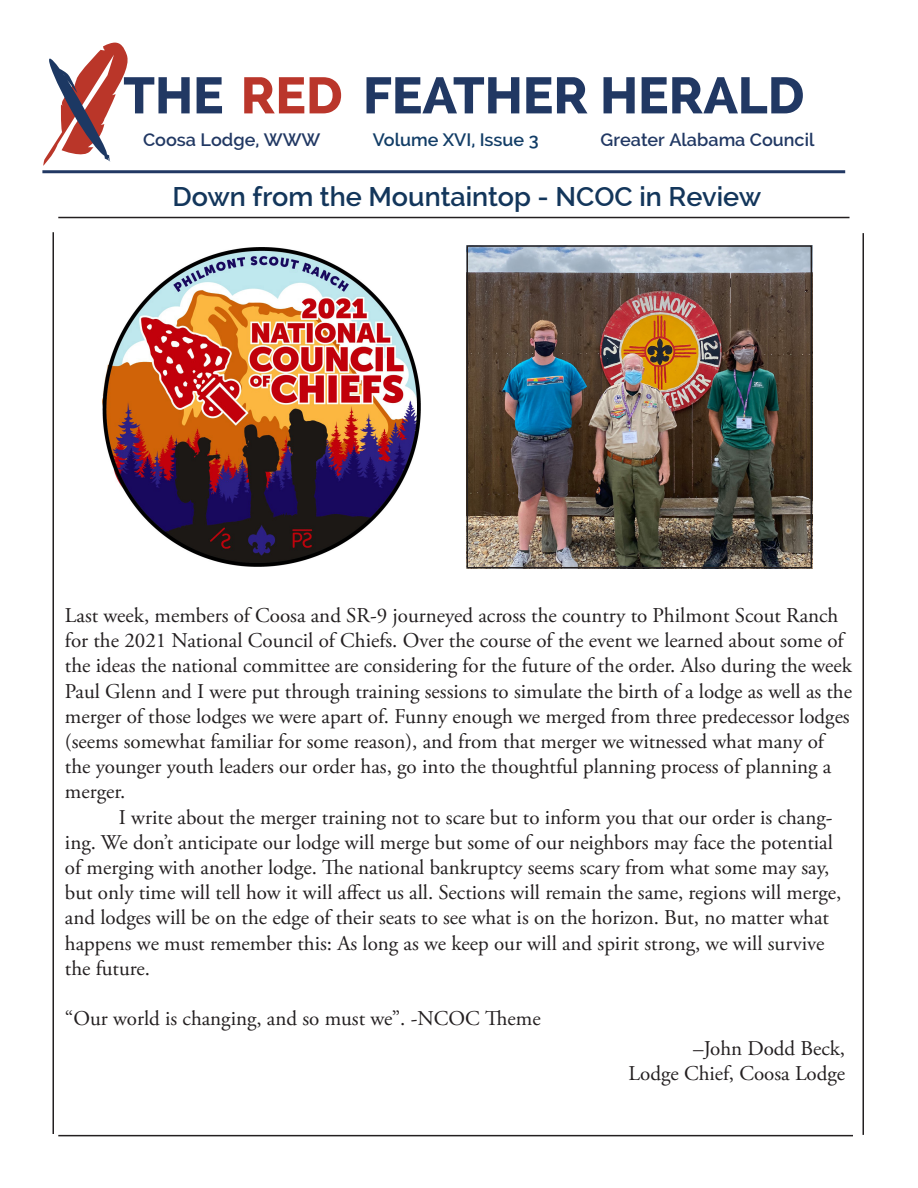
<style>
.page{position:relative;width:918px;height:1188px;background:#fff}
.page>*{position:absolute;margin:0;border:0;box-sizing:border-box;transform-origin:0 0}
.t1{font:800 51px "Raleway";color:#213863}
.t2{font:600 27px "Raleway";color:#13365b}
.t3{font:21px/25.2px "Adobe Garamond Pro";color:#231f20}
.t4{font:600 18px "Raleway";color:#213863}
.t5{font:600 18px "Raleway";color:#123d66}
.s1{color:#ba362b}
</style>
<div class="page">
<svg style="left:43px;top:43px;width:85px;height:123px"></svg>
<hr style="left:42px;top:170px;width:803px;height:3px;background:#213863">
<hr style="left:862px;top:233px;width:2px;height:902px;background:#231f20">
<hr style="left:58px;top:217px;width:792px;height:1px;background:#231f20">
<hr style="left:52px;top:232px;width:2px;height:902px;background:#231f20">
<img style="left:102px;top:248px;width:319px;height:318px">
<img style="left:469px;top:248px;width:340px;height:317px">
<div style="left:466px;top:245px;width:346px;height:323px;border:2px solid #231f20"></div>
<hr style="left:58px;top:1135px;width:795px;height:1px;background:#231f20">
<h1 class="t1" style="left:123px;top:66px;width:683px">THE <span class="s1">RED</span> FEATHER HERALD</h1>
<p class="t4" style="left:143px;top:129px;width:179px">Coosa Lodge, WWW</p>
<p class="t5" style="left:373px;top:129px;width:167px">Volume XVI, Issue 3</p>
<p class="t4" style="left:601px;top:129px;width:216px">Greater Alabama Council</p>
<p class="t2" style="left:172px;top:181px;width:590px">Down from the Mountaintop - NCOC in Review</p>
<p class="t3" style="left:65px;top:603px;width:789px">Last week, members of Coosa and SR-9 journeyed across the country to Philmont Scout Ranch for the 2021 National Council of Chiefs. Over the course of the event we learned about some of the ideas the national committee are considering for the future of the order. Also during the week Paul Glenn and I were put through training sessions to simulate the birth of a lodge as well as the merger of those lodges we were apart of. Funny enough we merged from three predecessor lodges (seems somewhat familiar for some reason), and from that merger we witnessed what many of the younger youth leaders our order has, go into the thoughtful planning process of planning a merger.</p>
<p class="t3" style="left:65px;top:805px;width:778px;text-indent:54px">I write about the merger training not to scare but to inform you that our order is chang&shy;ing. We don’t anticipate our lodge will merge but some of our neighbors may face the potential of merging with another lodge. The national bankruptcy seems scary from what some may say, but only time will tell how it will affect us all. Sections will remain the same, regions will merge, and lodges will be on the edge of their seats to see what is on the horizon. But, no matter what happens we must remember this: As long as we keep our will and spirit strong, we will survive the future.</p>
<p class="t3" style="left:65px;top:1007px;width:477px">“Our world is changing, and so must we”. -NCOC Theme</p>
<p class="t3" style="left:693px;top:1036px;width:154px">–John Dodd Beck,</p>
<p class="t3" style="left:629px;top:1061px;width:218px">Lodge Chief, Coosa Lodge</p>
</div>
